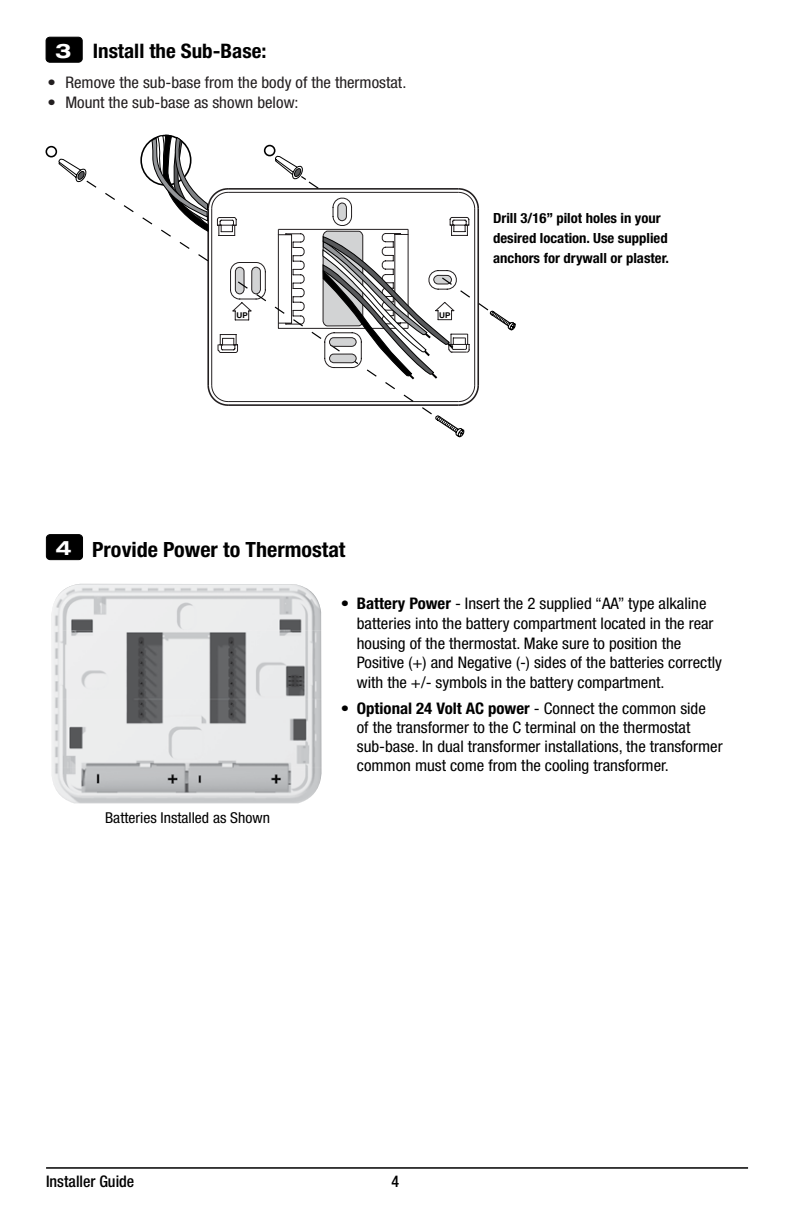
<style>
.page{position:relative;width:792px;height:1224px;background:#fff}
.page>*{position:absolute;margin:0;border:0;box-sizing:border-box;transform-origin:0 0}
.t1{font:700 condensed 21px "Helvetica Neue LT Std";color:#000;scale:1.05 1}
.t2{font:700 condensed 20px "Helvetica Neue LT Std";color:#000;scale:1.05 1}
.t3{font:700 expanded 20px "Helvetica Neue LT Std";color:#fff}
.t4{font:condensed 16px/19.6px "Helvetica Neue LT Std";color:#000;scale:1.05 1}
.t5{font:condensed 16px "Helvetica Neue LT Std";color:#231f20;scale:1.05 1}
.t6{font:500 condensed 16px "Helvetica Neue LT Std";color:#000}
.t7{font:condensed 15px "Helvetica Neue LT Std";color:#000;scale:1.05 1}
.t8{font:700 condensed 14px/20px "Helvetica Neue LT Std";color:#000;scale:1.05 1}
.t9{font:700 8px "Helvetica Neue LT Std";color:#010101}
.s1{font-stretch:expanded;font-size:20px;color:#fff}
.s2{font-weight:700}
</style>
<div class="page">
<div style="left:46px;top:37px;width:36px;height:25px;background:#000;border-radius:4px"></div>
<div style="left:46px;top:37px;width:37px;height:26px;border:1px solid #000;border-radius:4px"></div>
<div style="left:46px;top:146px;width:11px;height:11px;border:2px solid #000;border-radius:50%"></div>
<svg style="left:58px;top:134px;width:458px;height:303px"></svg>
<div style="left:329px;top:354px;width:27px;height:9px;background:#d2d3d4;border-radius:4px"></div>
<div style="left:329px;top:354px;width:27px;height:9px;border:1px solid #231f20;border-radius:4px"></div>
<div style="left:329px;top:338px;width:27px;height:8px;background:#d2d3d4;border-radius:4px"></div>
<div style="left:329px;top:337px;width:27px;height:10px;border:1px solid #231f20;border-radius:4px"></div>
<div style="left:46px;top:535px;width:37px;height:25px;background:#000;border-radius:4px"></div>
<div style="left:46px;top:534px;width:37px;height:26px;border:1px solid #000;border-radius:4px"></div>
<img style="left:51px;top:583px;width:271px;height:220px">
<hr style="left:46px;top:1167px;width:702px;height:2px;background:#000">
<p class="t3" style="left:55px;top:38px;width:18px">3</p>
<p class="t2" style="left:93px;top:39px;width:167px">Install the Sub-Base:</p>
<p class="t5" style="left:47px;top:73px;width:343px">• Remove the sub-base from the body of the thermostat.</p>
<p class="t5" style="left:47px;top:93px;width:241px">• Mount the sub-base as shown below:</p>
<p class="t9" style="left:236px;top:310px;width:13px">UP</p>
<p class="t9" style="left:439px;top:310px;width:13px">UP</p>
<p class="t8" style="left:493px;top:208px;width:169px">Drill 3/16” pilot holes in your desired location. Use supplied anchors for drywall or plaster.</p>
<h1 class="t1" style="left:55px;top:537px;width:278px"><span class="s1">4</span> Provide Power to Thermostat</h1>
<p class="t7" style="left:105px;top:809px;width:159px">Batteries Installed as Shown</p>
<p class="t4" style="left:357px;top:594px;width:349px;text-indent:-16px"><span class="s2">• Battery Power</span> - Insert the 2 supplied “AA” type alkaline batteries into the battery compartment located in the rear housing of the thermostat. Make sure to position the Positive (+) and Negative (-) sides of the batteries correctly with the +/- symbols in the battery compartment.</p>
<p class="t4" style="left:357px;top:698px;width:350px;text-indent:-16px">• <span class="s2">Optional 24 Volt AC power</span> - Connect the common side<br>of the transformer to the C terminal on the thermostat sub-base. In dual transformer installations, the transformer common must come from the cooling transformer.</p>
<p class="t6" style="left:46px;top:1172px;width:90px">Installer Guide</p>
<p class="t6" style="left:392px;top:1172px;width:9px">4</p>
</div>
